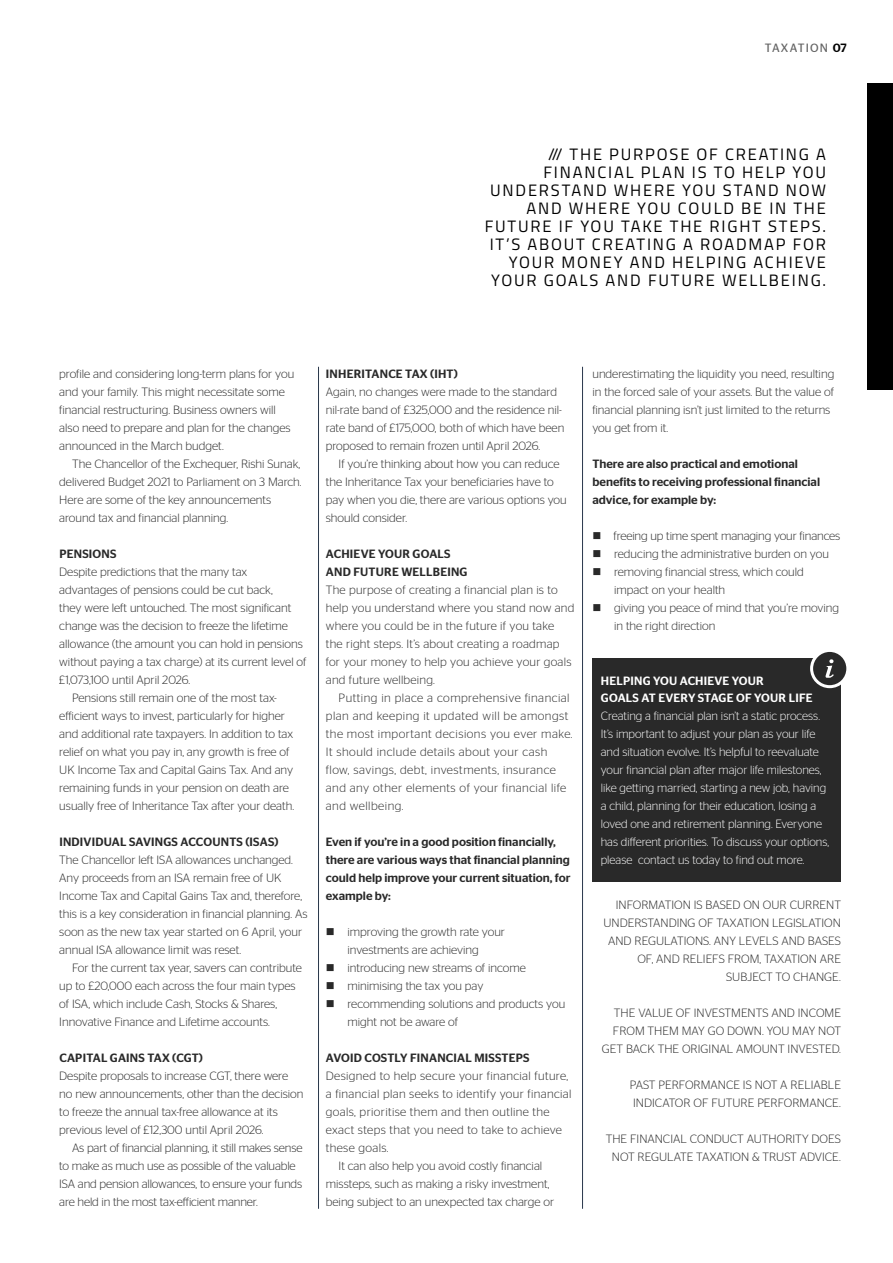
<style>
.page{position:relative;width:893px;height:1263px;background:#fff}
.page>*{position:absolute;margin:0;border:0;box-sizing:border-box;transform-origin:0 0}
.t1{font:16.5px/18px "Titillium";letter-spacing:.11em;color:#000;text-align:right}
.t2{font:300 12px/18px "Stag Sans";color:#292929}
.t3{font:300 12px/18px "Stag Sans";color:#fff}
.t4{font:300 12px/18px "Stag Sans";letter-spacing:.04em;color:#292929}
.t5{font:500 12px/18px "Stag Sans";color:#292929}
.t6{font:300 12px/18px "Stag Sans";letter-spacing:.02em;color:#292929}
.t7{font:300 12px "Stag Sans";letter-spacing:.03em;color:#292929}
.t8{font:500 12px/18px "Stag Sans";letter-spacing:.02em;color:#292929}
.t9{font:500 12px/16.5px "Stag Sans";letter-spacing:.02em;color:#fff}
.t10{font:12px "Stag Sans";letter-spacing:.1em;color:#636363}
.s1{font-weight:500;color:#000}
</style>
<div class="page">
<div style="left:592px;top:658px;width:249px;height:224px;background:#292929"></div>
<div style="left:812px;top:650px;width:36px;height:37px;background:#292929;border-radius:50%"></div>
<div style="left:810px;top:649px;width:39px;height:39px;border:3px solid #fff;border-radius:50%"></div>
<svg style="left:825px;top:659px;width:9px;height:19px"></svg>
<hr style="left:318px;top:367px;width:1px;height:842px;background:#29374b">
<hr style="left:582px;top:367px;width:1px;height:842px;background:#29374b">
<div style="left:867px;top:84px;width:26px;height:306px;background:#000"></div>
<p class="t10" style="left:765px;top:41px;width:83px">TAXATION <span class="s1">07</span></p>
<p class="t1" style="left:485px;top:145px;width:343px">/// THE PURPOSE OF CREATING A<br>FINANCIAL PLAN IS TO HELP YOU<br>UNDERSTAND WHERE YOU STAND NOW<br>AND WHERE YOU COULD BE IN THE<br>FUTURE IF YOU TAKE THE RIGHT STEPS.<br>IT’S ABOUT CREATING A ROADMAP FOR<br>YOUR MONEY AND HELPING ACHIEVE<br>YOUR GOALS AND FUTURE WELLBEING.</p>
<p class="t2" style="left:59px;top:365px;width:237px">profile and considering long-term plans for you and your family. This might necessitate some financial restructuring. Business owners will also need to prepare and plan for the changes announced in the March budget.</p>
<p class="t2" style="left:59px;top:455px;width:244px;text-indent:13px">The Chancellor of the Exchequer, Rishi Sunak, delivered Budget 2021 to Parliament on 3 March.<br>Here are some of the key announcements around tax and financial planning.</p>
<p class="t8" style="left:59px;top:545px;width:59px">PENSIONS</p>
<p class="t2" style="left:59px;top:563px;width:190px">Despite predictions that the many tax</p>
<p class="t2" style="left:59px;top:581px;width:215px">advantages of pensions could be cut back,</p>
<p class="t2" style="left:59px;top:599px;width:233px">they were left untouched. The most significant</p>
<p class="t2" style="left:59px;top:617px;width:230px">change was the decision to freeze the lifetime</p>
<p class="t2" style="left:59px;top:635px;width:245px">allowance (the amount you can hold in pensions</p>
<p class="t2" style="left:59px;top:653px;width:249px">without paying a tax charge) at its current level of</p>
<p class="t2" style="left:59px;top:671px;width:132px">£1,073,100 until April 2026.</p>
<p class="t2" style="left:72px;top:689px;width:206px">Pensions still remain one of the most tax-</p>
<p class="t2" style="left:59px;top:707px;width:227px">efficient ways to invest, particularly for higher</p>
<p class="t2" style="left:59px;top:725px;width:235px">and additional rate taxpayers. In addition to tax</p>
<p class="t2" style="left:59px;top:743px;width:232px">relief on what you pay in, any growth is free of</p>
<p class="t2" style="left:59px;top:761px;width:235px">UK Income Tax and Capital Gains Tax. And any</p>
<p class="t2" style="left:59px;top:779px;width:231px">remaining funds in your pension on death are</p>
<p class="t2" style="left:59px;top:797px;width:236px">usually free of Inheritance Tax after your death.</p>
<p class="t8" style="left:59px;top:833px;width:221px">INDIVIDUAL SAVINGS ACCOUNTS (ISAS)</p>
<p class="t2" style="left:59px;top:851px;width:250px">The Chancellor left ISA allowances unchanged.<br>Any proceeds from an ISA remain free of UK Income Tax and Capital Gains Tax and, therefore, this is a key consideration in financial planning. As soon as the new tax year started on 6 April, your annual ISA allowance limit was reset.</p>
<p class="t2" style="left:59px;top:959px;width:244px;text-indent:13px">For the current tax year, savers can contribute up to £20,000 each across the four main types of ISA, which include Cash, Stocks &amp; Shares, Innovative Finance and Lifetime accounts.</p>
<p class="t8" style="left:59px;top:1049px;width:145px">CAPITAL GAINS TAX (CGT)</p>
<p class="t2" style="left:59px;top:1067px;width:246px">Despite proposals to increase CGT, there were no new announcements, other than the decision to freeze the annual tax-free allowance at its previous level of £12,300 until April 2026.</p>
<p class="t2" style="left:59px;top:1139px;width:245px;text-indent:13px">As part of financial planning, it still makes sense to make as much use as possible of the valuable ISA and pension allowances, to ensure your funds are held in the most tax-efficient manner.</p>
<p class="t8" style="left:326px;top:365px;width:133px">INHERITANCE TAX (IHT)</p>
<p class="t2" style="left:326px;top:383px;width:240px">Again, no changes were made to the standard nil-rate band of £325,000 and the residence nil&shy;rate band of £175,000, both of which have been proposed to remain frozen until April 2026.</p>
<p class="t2" style="left:326px;top:455px;width:242px;text-indent:13px">If you’re thinking about how you can reduce the Inheritance Tax your beneficiaries have to pay when you die, there are various options you should consider.</p>
<p class="t8" style="left:326px;top:545px;width:143px">ACHIEVE YOUR GOALS<br>AND FUTURE WELLBEING</p>
<p class="t6" style="left:326px;top:581px;width:250px">The purpose of creating a financial plan is to help you understand where you stand now and where you could be in the future if you take<br>the right steps. It’s about creating a roadmap for your money to help you achieve your goals and future wellbeing.</p>
<p class="t4" style="left:326px;top:689px;width:248px;text-indent:13px">Putting in place a comprehensive financial plan and keeping it updated will be amongst the most important decisions you ever make.<br>It should include details about your cash flow, savings, debt, investments, insurance and any other elements of your financial life and wellbeing.</p>
<p class="t5" style="left:326px;top:833px;width:246px">Even if you’re in a good position financially, there are various ways that financial planning could help improve your current situation, for example by:</p>
<p class="t2" style="left:326px;top:923px;width:181px;text-align:center">■ improving the growth rate your investments are achieving</p>
<p class="t2" style="left:326px;top:959px;width:202px">■ introducing new streams of income</p>
<p class="t2" style="left:326px;top:977px;width:159px">■ minimising the tax you pay</p>
<p class="t2" style="left:348px;top:995px;width:219px;text-indent:-22px">■ recommending solutions and products you might not be aware of</p>
<p class="t8" style="left:326px;top:1049px;width:205px">AVOID COSTLY FINANCIAL MISSTEPS</p>
<p class="t7" style="left:326px;top:1069px;width:244px">Designed to help secure your financial future,</p>
<p class="t7" style="left:326px;top:1087px;width:247px">a financial plan seeks to identify your financial</p>
<p class="t7" style="left:326px;top:1105px;width:225px">goals, prioritise them and then outline the</p>
<p class="t7" style="left:326px;top:1123px;width:238px">exact steps that you need to take to achieve</p>
<p class="t7" style="left:326px;top:1141px;width:64px">these goals.</p>
<p class="t2" style="left:339px;top:1157px;width:205px">It can also help you avoid costly financial</p>
<p class="t2" style="left:326px;top:1175px;width:225px">missteps, such as making a risky investment,</p>
<p class="t2" style="left:326px;top:1193px;width:230px">being subject to an unexpected tax charge or</p>
<p class="t2" style="left:592px;top:365px;width:243px">underestimating the liquidity you need, resulting in the forced sale of your assets. But the value of financial planning isn’t just limited to the returns you get from it.</p>
<p class="t5" style="left:592px;top:455px;width:229px">There are also practical and emotional benefits to receiving professional financial advice, for example by:</p>
<p class="t2" style="left:592px;top:527px;width:249px">■ freeing up time spent managing your finances</p>
<p class="t2" style="left:592px;top:545px;width:238px">■ reducing the administrative burden on you</p>
<p class="t2" style="left:614px;top:563px;width:191px;text-indent:-22px">■ removing financial stress, which could impact on your health</p>
<p class="t2" style="left:614px;top:599px;width:227px;text-indent:-22px">■ giving you peace of mind that you’re moving in the right direction</p>
<p class="t9" style="left:601px;top:673px;width:213px">HELPING YOU ACHIEVE YOUR<br>GOALS AT EVERY STAGE OF YOUR LIFE</p>
<p class="t3" style="left:601px;top:706px;width:230px">Creating a financial plan isn’t a static process.<br>It’s important to adjust your plan as your life and situation evolve. It’s helpful to reevaluate your financial plan after major life milestones, like getting married, starting a new job, having a child, planning for their education, losing a loved one and retirement planning. Everyone has different priorities. To discuss your options, please contact us today to find out more.</p>
<p class="t2" style="left:603px;top:896px;width:239px;text-align:right">INFORMATION IS BASED ON OUR CURRENT UNDERSTANDING OF TAXATION LEGISLATION AND REGULATIONS. ANY LEVELS AND BASES OF, AND RELIEFS FROM, TAXATION ARE SUBJECT TO CHANGE.</p>
<p class="t2" style="left:602px;top:1004px;width:241px;text-align:right">THE VALUE OF INVESTMENTS AND INCOME<br>FROM THEM MAY GO DOWN. YOU MAY NOT<br>GET BACK THE ORIGINAL AMOUNT INVESTED.</p>
<p class="t2" style="left:630px;top:1076px;width:213px">PAST PERFORMANCE IS NOT A RELIABLE<br>INDICATOR OF FUTURE PERFORMANCE.</p>
<p class="t2" style="left:606px;top:1130px;width:237px;text-align:center">THE FINANCIAL CONDUCT AUTHORITY DOES<br>NOT REGULATE TAXATION &amp; TRUST ADVICE.</p>
</div>
